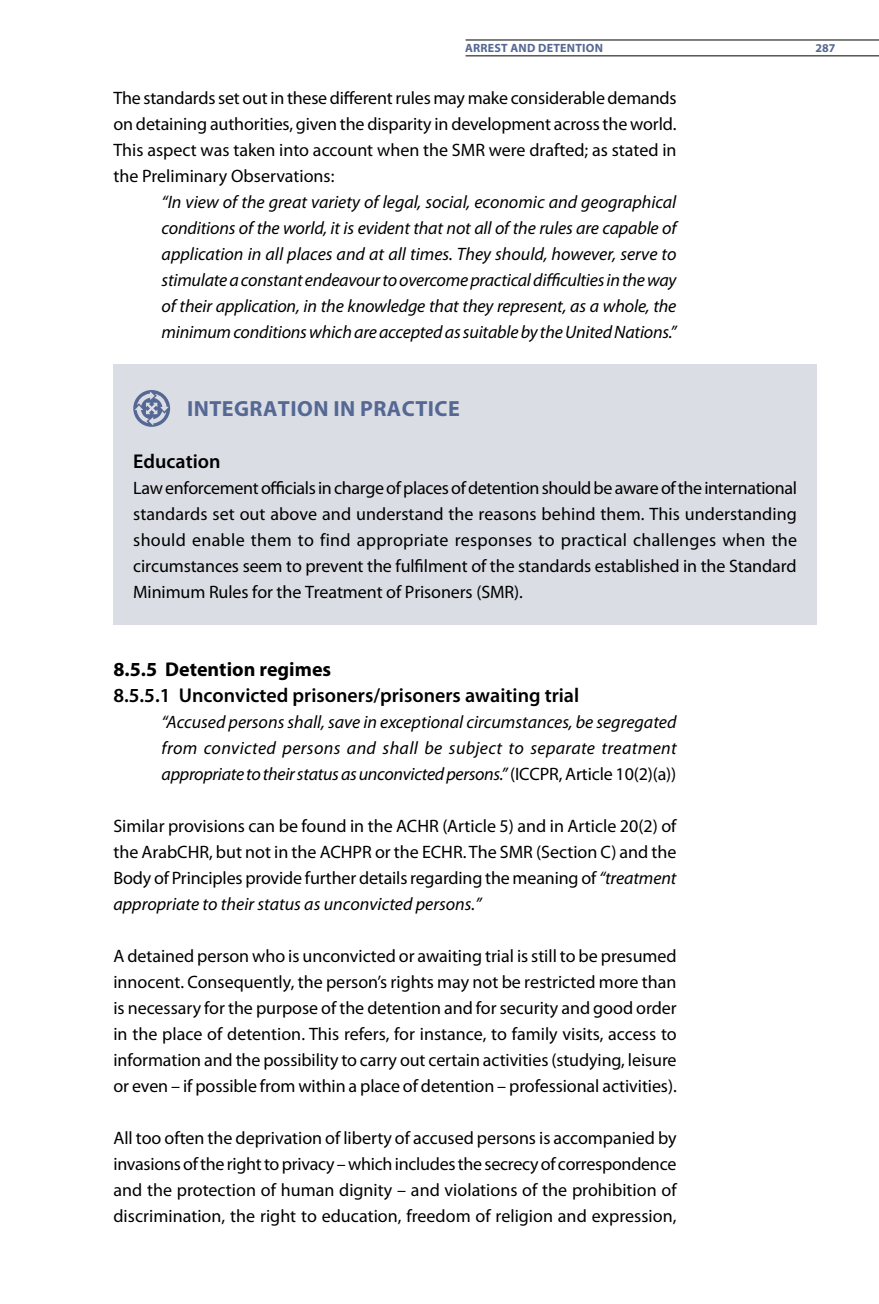
<style>
.page{position:relative;width:879px;height:1304px;background:#fff}
.page>*{position:absolute;margin:0;border:0;box-sizing:border-box;transform-origin:0 0}
.Tableau_titre{font:700 22px "Myriad Pro";letter-spacing:.02em;color:#556894}
.STitre_niveau4{font:600 20px "Myriad Pro";color:#000}
.STitre_niveau3{font:700 20px "Myriad Pro";color:#000}
.Tableau_soustitre{font:600 20px "Myriad Pro";color:#000}
.Paragraphe_texte{font:18px/26px "Myriad Pro";letter-spacing:-.005em;color:#000;text-align:justify}
.t1{font:italic 18px/26px "Myriad Pro";letter-spacing:-.015em;color:#000;text-align:justify}
.Tableau_texte{font:18px/26px "Myriad Pro";letter-spacing:-.005em;color:#000;text-align:justify}
.Paragraphe_Italic{font:700 12px "Myriad Pro";letter-spacing:.02em;color:#556894}
.s1{font-style:normal}
.s2{font-style:italic}
</style>
<div class="page">
<hr style="left:465px;top:40px;width:414px;height:1px;background:#000">
<hr style="left:465px;top:56px;width:414px;height:1px;background:#000">
<div style="left:113px;top:364px;width:703px;height:260px;background:#dbdde4"></div>
<svg style="left:133px;top:390px;width:37px;height:37px"></svg>
<p class="Paragraphe_Italic" style="left:465px;top:41px;width:139px">ARREST AND DETENTION</p>
<p class="Paragraphe_Italic" style="left:815px;top:41px;width:21px">287</p>
<p class="Paragraphe_texte" style="left:113px;top:85px;width:565px">The standards set out in these different rules may make considerable demands on detaining authorities, given the disparity in development across the world.<br>This aspect was taken into account when the SMR were drafted; as stated in the Preliminary Observations:</p>
<p class="t1" style="left:162px;top:189px;width:516px">“In view of the great variety of legal, social, economic and geographical conditions of the world, it is evident that not all of the rules are capable of application in all places and at all times. They should, however, serve to stimulate a constant endeavour to overcome practical difficulties in the way of their application, in the knowledge that they represent, as a whole, the minimum conditions which are accepted as suitable by the United Nations.”</p>
<p class="Tableau_titre" style="left:187px;top:396px;width:274px">INTEGRATION IN PRACTICE</p>
<p class="Tableau_soustitre" style="left:133px;top:450px;width:89px">Education</p>
<p class="Tableau_texte" style="left:133px;top:475px;width:665px">Law enforcement officials in charge of places of detention should be aware of the international standards set out above and understand the reasons behind them. This understanding should enable them to find appropriate responses to practical challenges when the circumstances seem to prevent the fulfilment of the standards established in the Standard Minimum Rules for the Treatment of Prisoners (SMR).</p>
<p class="STitre_niveau3" style="left:113px;top:658px;width:219px">8.5.5 Detention regimes</p>
<p class="STitre_niveau4" style="left:113px;top:684px;width:467px">8.5.5.1 Unconvicted prisoners/prisoners awaiting trial</p>
<p class="t1" style="left:162px;top:709px;width:516px">“Accused persons shall, save in exceptional circumstances, be segregated from convicted persons and shall be subject to separate treatment appropriate to their status as unconvicted persons.” <span class="s1">(ICCPR, Article 10(2)(a))</span></p>
<p class="Paragraphe_texte" style="left:113px;top:813px;width:564px">Similar provisions can be found in the ACHR (Article 5) and in Article 20(2) of the ArabCHR, but not in the ACHPR or the ECHR. The SMR (Section C) and the Body of Principles provide further details regarding the meaning of <span class="s2">“treatment appropriate to their status as unconvicted persons.”</span></p>
<p class="Paragraphe_texte" style="left:113px;top:943px;width:565px">A detained person who is unconvicted or awaiting trial is still to be presumed innocent. Consequently, the person’s rights may not be restricted more than is necessary for the purpose of the detention and for security and good order in the place of detention. This refers, for instance, to family visits, access to information and the possibility to carry out certain activities (studying, leisure or even – if possible from within a place of detention – professional activities).</p>
<p class="Paragraphe_texte" style="left:113px;top:1125px;width:565px">All too often the deprivation of liberty of accused persons is accompanied by invasions of the right to privacy – which includes the secrecy of correspondence and the protection of human dignity – and violations of the prohibition of discrimination, the right to education, freedom of religion and expression,</p>
</div>
